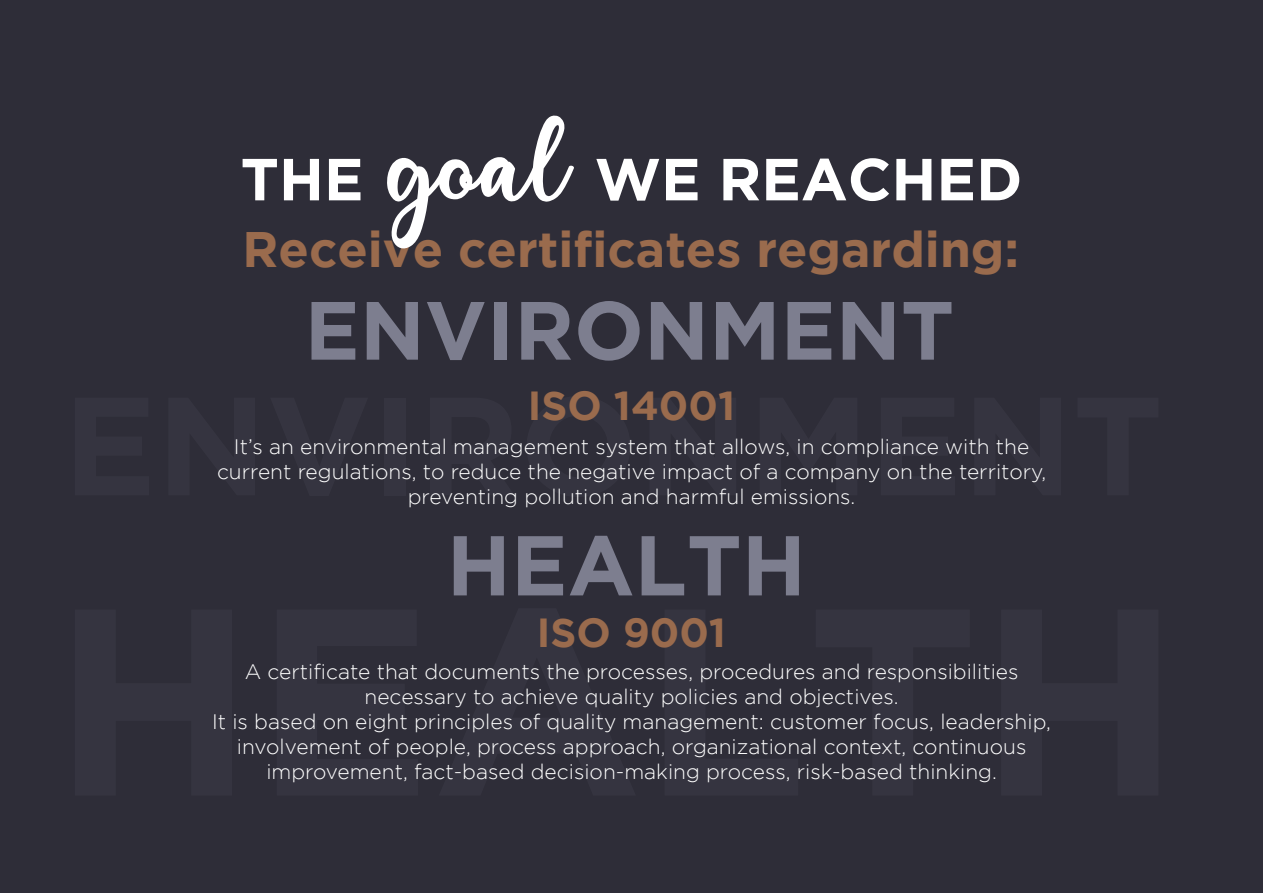
<style>
.page{position:relative;width:1263px;height:893px;background:#2e2d38}
.page>*{position:absolute;margin:0;border:0;box-sizing:border-box;transform-origin:0 0}
.t1{font:193.05px "flashlight";color:#fff}
.t2{font:700 59.25px "Gotham";color:#fff}
.t3{font:700 49.65px "Gotham";color:#9a6b4d}
.t4{font:700 40.5px "Gotham";color:#9a6b4d}
.t5{font:300 20.85px/25px "Gotham";color:#fff;text-align:center}
</style>
<div class="page">
<div style="left:384px;top:398px;width:22px;height:97px;background:#353440"></div>
<svg style="left:311px;top:302px;width:44px;height:58px"></svg>
<svg style="left:367px;top:302px;width:51px;height:58px"></svg>
<svg style="left:427px;top:302px;width:58px;height:58px"></svg>
<div style="left:494px;top:302px;width:13px;height:58px;background:#7d7e8f"></div>
<svg style="left:521px;top:302px;width:50px;height:58px"></svg>
<svg style="left:578px;top:301px;width:62px;height:60px"></svg>
<svg style="left:651px;top:302px;width:51px;height:58px"></svg>
<svg style="left:716px;top:302px;width:58px;height:58px"></svg>
<svg style="left:787px;top:302px;width:44px;height:58px"></svg>
<svg style="left:843px;top:302px;width:51px;height:58px"></svg>
<svg style="left:904px;top:302px;width:47px;height:58px"></svg>
<svg style="left:454px;top:536px;width:50px;height:59px"></svg>
<svg style="left:518px;top:536px;width:45px;height:59px"></svg>
<svg style="left:570px;top:536px;width:62px;height:59px"></svg>
<svg style="left:642px;top:536px;width:42px;height:59px"></svg>
<svg style="left:690px;top:536px;width:49px;height:59px"></svg>
<svg style="left:749px;top:536px;width:50px;height:59px"></svg>
<h1 class="t1" style="left:391px;top:54px;width:179px">goal</h1>
<h2 class="t2" style="left:241px;top:145px;width:125px">THE</h2>
<h2 class="t2" style="left:595px;top:145px;width:429px">WE REACHED</h2>
<h3 class="t3" style="left:243px;top:221px;width:778px">Receive certificates regarding:</h3>
<h3 class="t4" style="left:528px;top:382px;width:209px">ISO 14001</h3>
<p class="t5" style="left:217px;top:433px;width:831px">It’s an environmental management system that allows, in compliance with the current regulations, to reduce the negative impact of a company on the territory, preventing pollution and harmful emissions.</p>
<h3 class="t4" style="left:537px;top:609px;width:191px">ISO 9001</h3>
<p class="t5" style="left:212px;top:658px;width:840px">A certificate that documents the processes, procedures and responsibilities necessary to achieve quality policies and objectives.<br>It is based on eight principles of quality management: customer focus, leadership, involvement of people, process approach, organizational context, continuous improvement, fact-based decision-making process, risk-based thinking.</p>
</div>
